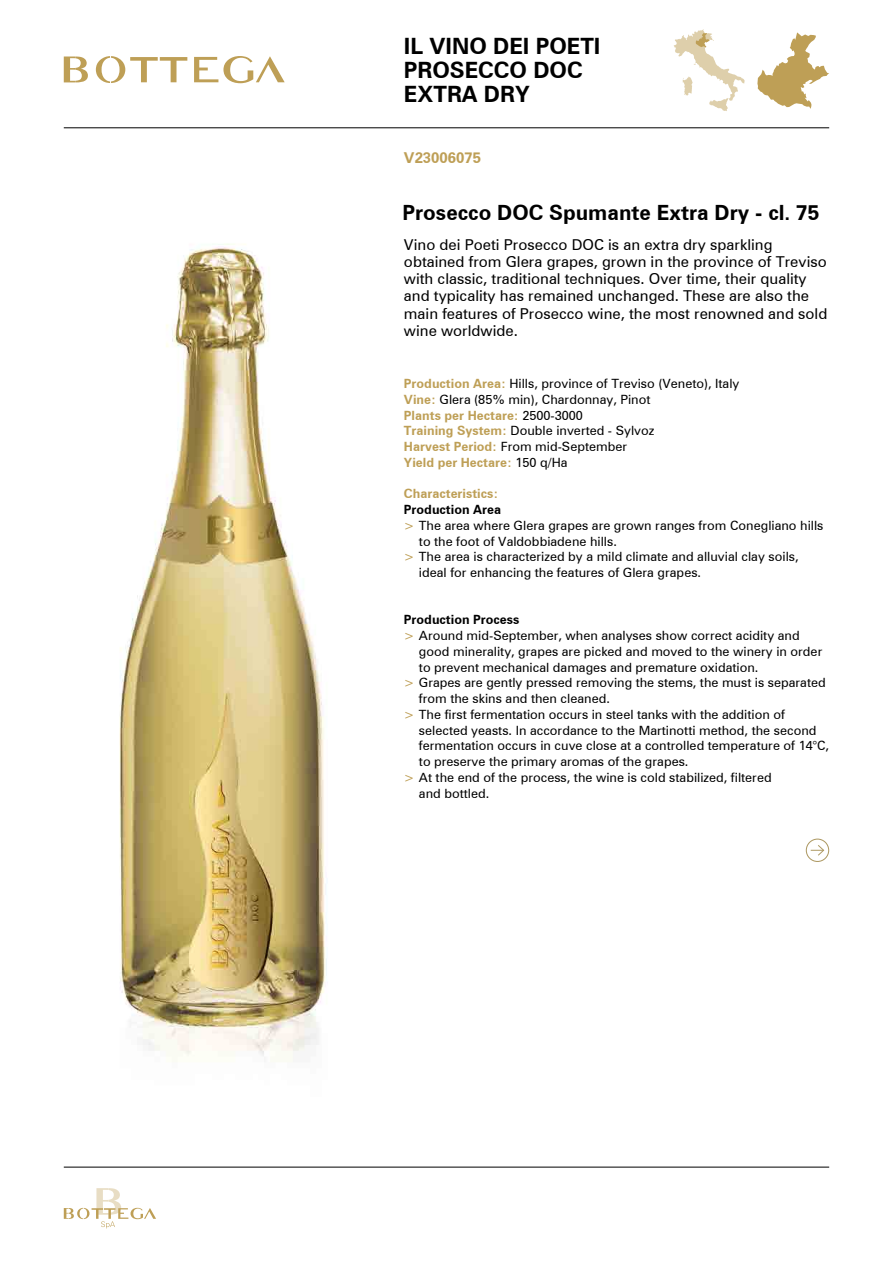
<style>
.page{position:relative;width:893px;height:1263px;background:#fff}
.page>*{position:absolute;margin:0;border:0;box-sizing:border-box;transform-origin:0 0}
.t1{font:700 22.5px/24px "Zurich BT";color:#000}
.t2{font:700 21px "Zurich BT";color:#000}
.t3{font:15px/17.2px "Zurich BT";color:#000}
.t4{font:700 15px "Zurich BT";color:#be9f56}
.t5{font:12.75px/15.8px "Zurich BT";color:#000}
.t6{font:700 12.75px "Zurich BT";color:#000}
.t7{font:700 12.75px "Zurich BT";color:#be9f56}
.s1{font-weight:700;color:#be9f56}
.s2{color:#be9f56}
</style>
<div class="page">
<hr style="left:64px;top:128px;width:765px;height:1px;background:#000">
<hr style="left:64px;top:1167px;width:765px;height:1px;background:#000">
<svg style="left:64px;top:57px;width:24px;height:25px"></svg>
<svg style="left:194px;top:56px;width:91px;height:27px"></svg>
<svg style="left:96px;top:56px;width:91px;height:27px"></svg>
<svg style="left:64px;top:1188px;width:92px;height:40px"></svg>
<svg style="left:757px;top:32px;width:72px;height:77px"></svg>
<svg style="left:674px;top:29px;width:71px;height:82px"></svg>
<img style="left:119px;top:244px;width:208px;height:818px">
<div style="left:806px;top:838px;width:23px;height:24px;border:1px solid #ae9a64;border-radius:50%"></div>
<svg style="left:811px;top:845px;width:14px;height:11px"></svg>
<h1 class="t1" style="left:404px;top:34px;width:198px">IL VINO DEI POETI<br>PROSECCO DOC<br>EXTRA DRY</h1>
<p class="t4" style="left:404px;top:149px;width:79px">V23006075</p>
<h2 class="t2" style="left:403px;top:200px;width:418px">Prosecco DOC Spumante Extra Dry - cl. 75</h2>
<p class="t3" style="left:404px;top:235px;width:425px">Vino dei Poeti Prosecco DOC is an extra dry sparkling obtained from Glera grapes, grown in the province of Treviso with classic, traditional techniques. Over time, their quality and typicality has remained unchanged. These are also the main features of Prosecco wine, the most renowned and sold wine worldwide.</p>
<p class="t5" style="left:404px;top:376px;width:337px"><span class="s1">Production Area:</span> Hills, province of Treviso (Veneto), Italy <span class="s1">Vine:</span> Glera (85% min), Chardonnay, Pinot<br><span class="s1">Plants per Hectare:</span> 2500-3000<br><span class="s1">Training System:</span> Double inverted - Sylvoz<br><span class="s1">Harvest Period:</span> From mid-September<br><span class="s1">Yield per Hectare:</span> 150 q/Ha</p>
<p class="t7" style="left:404px;top:486px;width:96px">Characteristics:</p>
<p class="t6" style="left:404px;top:502px;width:99px">Production Area</p>
<p class="t5" style="left:404px;top:517px;width:421px"><span class="s2">&gt;</span> The area where Glera grapes are grown ranges from Conegliano hills</p>
<p class="t5" style="left:419px;top:533px;width:199px">to the foot of Valdobbiadene hills.</p>
<p class="t5" style="left:404px;top:549px;width:396px"><span class="s2">&gt;</span> The area is characterized by a mild climate and alluvial clay soils,</p>
<p class="t5" style="left:419px;top:565px;width:284px">ideal for enhancing the features of Glera grapes.</p>
<p class="t6" style="left:404px;top:612px;width:117px">Production Process</p>
<p class="t5" style="left:404px;top:628px;width:397px"><span class="s2">&gt;</span> Around mid-September, when analyses show correct acidity and</p>
<p class="t5" style="left:419px;top:643px;width:405px">good minerality, grapes are picked and moved to the winery in order</p>
<p class="t5" style="left:419px;top:659px;width:341px">to prevent mechanical damages and premature oxidation.</p>
<p class="t5" style="left:404px;top:675px;width:423px"><span class="s2">&gt;</span> Grapes are gently pressed removing the stems, the must is separated</p>
<p class="t5" style="left:419px;top:690px;width:192px">from the skins and then cleaned.</p>
<p class="t5" style="left:404px;top:706px;width:382px"><span class="s2">&gt;</span> The first fermentation occurs in steel tanks with the addition of</p>
<p class="t5" style="left:419px;top:722px;width:399px">selected yeasts. In accordance to the Martinotti method, the second</p>
<p class="t5" style="left:419px;top:738px;width:411px">fermentation occurs in cuve close at a controlled temperature of 14°C,</p>
<p class="t5" style="left:419px;top:753px;width:271px">to preserve the primary aromas of the grapes.</p>
<p class="t5" style="left:404px;top:769px;width:369px"><span class="s2">&gt;</span> At the end of the process, the wine is cold stabilized, filtered</p>
<p class="t5" style="left:419px;top:785px;width:72px">and bottled.</p>
</div>
